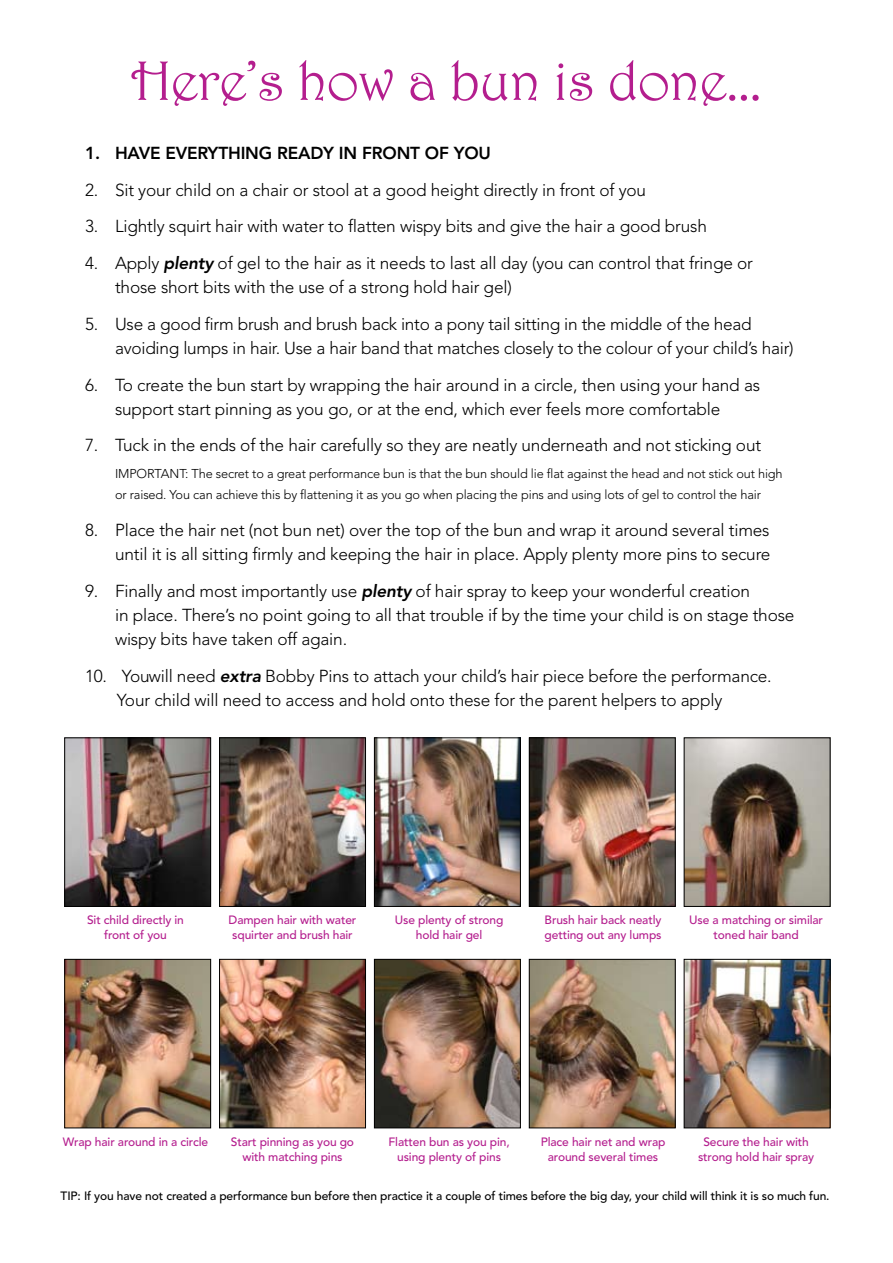
<style>
.page{position:relative;width:893px;height:1263px;background:#fff}
.page>*{position:absolute;margin:0;border:0;box-sizing:border-box;transform-origin:0 0}
.t1{font:56.25px "Harrington";letter-spacing:-.015em;color:#b41e8e}
.t2{font:300 17.25px/24px "Avenir";letter-spacing:-.01em;color:#000}
.t3{font:800 17.25px "Avenir";letter-spacing:-.01em;color:#000}
.t4{font:300 12.75px/21px "Avenir";letter-spacing:-.01em;color:#000}
.t5{font:500 12px/15px "Avenir";letter-spacing:-.01em;color:#b41e8e;text-align:center}
.t6{font:500 12px "Avenir";letter-spacing:-.01em;color:#000}
.s1{font-weight:800;font-style:italic}
</style>
<div class="page">
<img style="left:66px;top:739px;width:143px;height:166px">
<div style="left:64px;top:737px;width:147px;height:170px;border:1px solid #000"></div>
<img style="left:221px;top:739px;width:143px;height:166px">
<div style="left:219px;top:737px;width:147px;height:170px;border:1px solid #000"></div>
<img style="left:376px;top:739px;width:143px;height:166px">
<div style="left:374px;top:737px;width:147px;height:170px;border:1px solid #000"></div>
<img style="left:531px;top:739px;width:143px;height:166px">
<div style="left:529px;top:737px;width:147px;height:170px;border:1px solid #000"></div>
<img style="left:686px;top:739px;width:142px;height:166px">
<div style="left:684px;top:737px;width:146px;height:170px;border:1px solid #000"></div>
<img style="left:66px;top:961px;width:143px;height:165px">
<div style="left:64px;top:959px;width:147px;height:169px;border:1px solid #000"></div>
<img style="left:221px;top:961px;width:143px;height:165px">
<div style="left:219px;top:959px;width:147px;height:169px;border:1px solid #000"></div>
<img style="left:376px;top:961px;width:143px;height:165px">
<div style="left:374px;top:959px;width:147px;height:169px;border:1px solid #000"></div>
<img style="left:531px;top:961px;width:143px;height:165px">
<div style="left:529px;top:959px;width:147px;height:169px;border:1px solid #000"></div>
<img style="left:686px;top:961px;width:142px;height:165px">
<div style="left:684px;top:959px;width:146px;height:169px;border:1px solid #000"></div>
<h1 class="t1" style="left:131px;top:47px;width:632px">Here’s how a bun is done...</h1>
<p class="t3" style="left:85px;top:143px;width:408px">1. HAVE EVERYTHING READY IN FRONT OF YOU</p>
<p class="t2" style="left:85px;top:178px;width:563px">2. Sit your child on a chair or stool at a good height directly in front of you</p>
<p class="t2" style="left:85px;top:214px;width:623px">3. Lightly squirt hair with water to flatten wispy bits and give the hair a good brush</p>
<p class="t2" style="left:115px;top:251px;width:639px;text-indent:-30px">4. Apply <span class="s1">plenty</span> of gel to the hair as it needs to last all day (you can control that fringe or those short bits with the use of a strong hold hair gel)</p>
<p class="t2" style="left:115px;top:312px;width:680px;text-indent:-30px">5. Use a good firm brush and brush back into a pony tail sitting in the middle of the head avoiding lumps in hair. Use a hair band that matches closely to the colour of your child’s hair)</p>
<p class="t2" style="left:85px;top:373px;width:677px;text-align:center">6. To create the bun start by wrapping the hair around in a circle, then using your hand as support start pinning as you go, or at the end, which ever feels more comfortable</p>
<p class="t2" style="left:85px;top:433px;width:678px">7. Tuck in the ends of the hair carefully so they are neatly underneath and not sticking out</p>
<p class="t4" style="left:115px;top:463px;width:669px">IMPORTANT: The secret to a great performance bun is that the bun should lie flat against the head and not stick out high or raised. You can achieve this by flattening it as you go when placing the pins and using lots of gel to control the hair</p>
<p class="t2" style="left:85px;top:518px;width:687px;text-align:right">8. Place the hair net (not bun net) over the top of the bun and wrap it around several times until it is all sitting firmly and keeping the hair in place. Apply plenty more pins to secure</p>
<p class="t2" style="left:115px;top:579px;width:681px;text-indent:-30px">9. Finally and most importantly use <span class="s1">plenty</span> of hair spray to keep your wonderful creation<br>in place. There’s no point going to all that trouble if by the time your child is on stage those wispy bits have taken off again.</p>
<p class="t2" style="left:117px;top:664px;width:656px;text-indent:-32px">10. Youwill need <span class="s1">extra</span> Bobby Pins to attach your child’s hair piece before the performance.<br>Your child will need to access and hold onto these for the parent helpers to apply</p>
<p class="t5" style="left:87px;top:912px;width:98px">Sit child directly in front of you</p>
<p class="t5" style="left:229px;top:912px;width:129px">Dampen hair with water squirter and brush hair</p>
<p class="t5" style="left:395px;top:912px;width:110px">Use plenty of strong hold hair gel</p>
<p class="t5" style="left:545px;top:912px;width:118px;text-align:left">Brush hair back neatly getting out any lumps</p>
<p class="t5" style="left:689px;top:912px;width:135px">Use a matching or similar toned hair band</p>
<p class="t5" style="left:63px;top:1134px;width:147px">Wrap hair around in a circle</p>
<p class="t5" style="left:231px;top:1134px;width:125px">Start pinning as you go with matching pins</p>
<p class="t5" style="left:389px;top:1134px;width:123px">Flatten bun as you pin, using plenty of pins</p>
<p class="t5" style="left:541px;top:1134px;width:126px">Place hair net and wrap around several times</p>
<p class="t5" style="left:698px;top:1134px;width:118px">Secure the hair with strong hold hair spray</p>
<p class="t6" style="left:61px;top:1189px;width:770px">TIP: If you have not created a performance bun before then practice it a couple of times before the big day, your child will think it is so much fun.</p>
</div>
